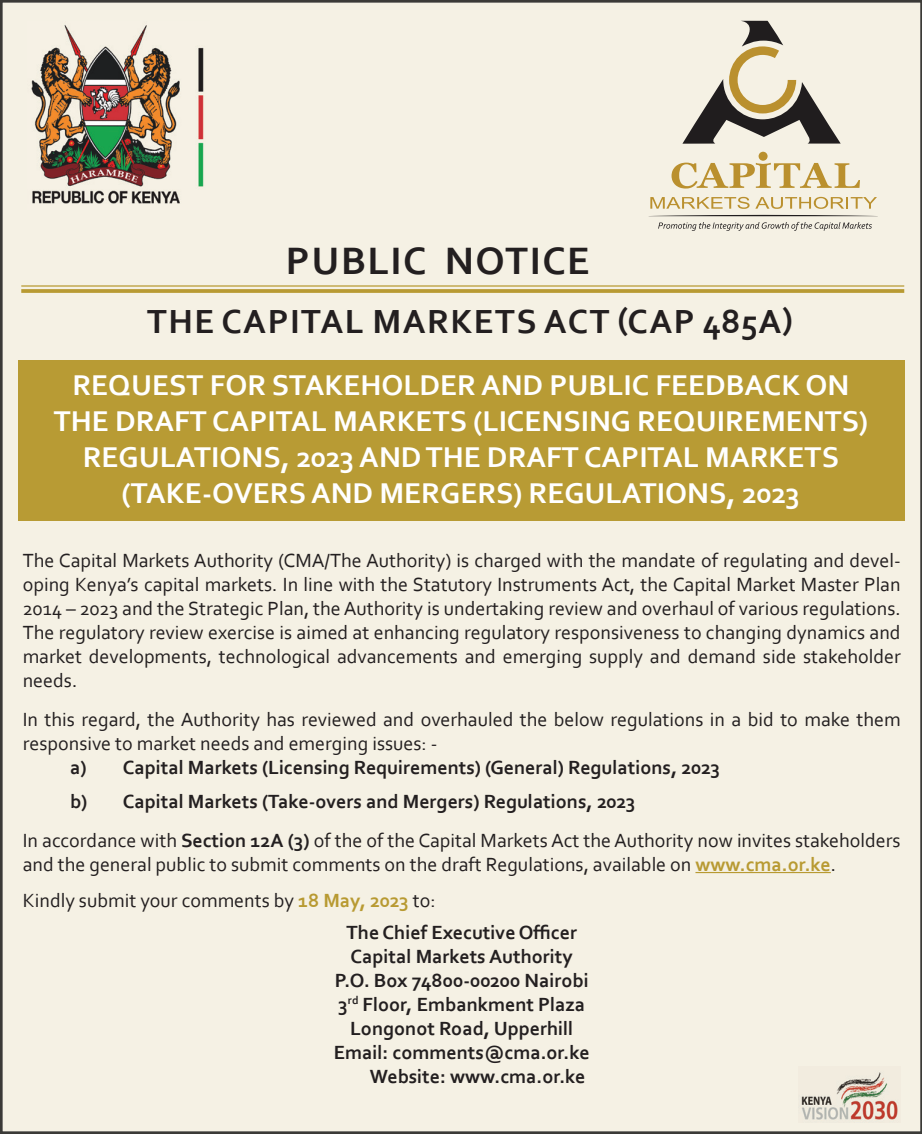
<style>
.page{position:relative;width:922px;height:1134px;background:#fff}
.page>*{position:absolute;margin:0;border:0;box-sizing:border-box;transform-origin:0 0}
.t1{font:700 40px "Corbel";letter-spacing:.04em;color:#231f20}
.t2{font:700 35px "Corbel";letter-spacing:.04em;color:#231f20}
.t3{font:700 30px/36px "Corbel";color:#fff;text-align:center}
.t4{font:20px/24px "Corbel";color:#231f20}
.t5{font:700 20px/34px "Corbel";color:#231f20}
.s1{font-weight:700}
.s2{font-weight:700;color:#b89a32}
</style>
<div class="page">
<div style="left:0;top:0;width:921px;height:1134px;background:#f5f1e4"></div>
<img style="left:798px;top:1067px;width:102px;height:56px">
<svg style="left:650px;top:197px;width:99px;height:12px"></svg>
<svg style="left:755px;top:197px;width:121px;height:12px"></svg>
<div style="left:758px;top:152px;width:9px;height:9px;background:#ba902e;border-radius:50%"></div>
<svg style="left:671px;top:163px;width:188px;height:26px;background:#dfcea3"></svg>
<svg style="left:648px;top:215px;width:229px;height:1px"></svg>
<svg style="left:682px;top:21px;width:158px;height:123px;background:#c2bcac"></svg>
<svg style="left:658px;top:222px;width:213px;height:9px;background:#cbc7bd"></svg>
<img style="left:27px;top:21px;width:182px;height:188px">
<hr style="left:695px;top:872px;width:135px;height:1px;background:#b89a32">
<div style="left:18px;top:361px;width:886px;height:160px;background:#b89b34"></div>
<hr style="left:21px;top:285px;width:883px;height:2px;background:#b89a32">
<svg style="left:21px;top:289px;width:883px;height:4px;background:#bb9f3c"></svg>
<h1 class="t1" style="left:286px;top:236px;width:305px">PUBLIC NOTICE</h1>
<h2 class="t2" style="left:147px;top:300px;width:647px">THE CAPITAL MARKETS ACT (CAP 485A)</h2>
<h3 class="t3" style="left:54px;top:366px;width:815px">REQUEST FOR STAKEHOLDER AND PUBLIC FEEDBACK ON THE DRAFT CAPITAL MARKETS (LICENSING REQUIREMENTS)<br>REGULATIONS, 2023 AND THE DRAFT CAPITAL MARKETS (TAKE-OVERS AND MERGERS) REGULATIONS, 2023</h3>
<p class="t4" style="left:23px;top:547px;width:879px;text-align:justify">The Capital Markets Authority (CMA/The Authority) is charged with the mandate of regulating and devel&shy;oping Kenya’s capital markets. In line with the Statutory Instruments Act, the Capital Market Master Plan 2014 – 2023 and the Strategic Plan, the Authority is undertaking review and overhaul of various regulations.<br>The regulatory review exercise is aimed at enhancing regulatory responsiveness to changing dynamics and market developments, technological advancements and emerging supply and demand side stakeholder needs.</p>
<p class="t4" style="left:23px;top:706px;width:879px">In this regard, the Authority has reviewed and overhauled the below regulations in a bid to make them responsive to market needs and emerging issues: -</p>
<p class="t5" style="left:70px;top:749px;width:651px">a) Capital Markets (Licensing Requirements) (General) Regulations, 2023 b) Capital Markets (Take-overs and Mergers) Regulations, 2023</p>
<p class="t4" style="left:23px;top:827px;width:879px">In accordance with <span class="s1">Section 12A (3)</span> of the of the Capital Markets Act the Authority now invites stakeholders and the general public to submit comments on the draft Regulations, available on <span class="s2">www.cma.or.ke</span>.</p>
<p class="t4" style="left:346px;top:884px;width:232px;line-height:31.5px;text-indent:-323px">Kindly submit your comments by <span class="s2">18 May, 2023</span> to:<br><span class="s1">The Chief Executive Officer</span></p>
<p class="t5" style="left:350px;top:938px;width:224px">Capital Markets Authority</p>
<p class="t5" style="left:335px;top:962px;width:255px">P.O. Box 74800-00200 Nairobi</p>
<p class="t5" style="left:338px;top:986px;width:248px">3<sup>rd</sup> Floor, Embankment Plaza</p>
<p class="t5" style="left:350px;top:1010px;width:224px">Longonot Road, Upperhill</p>
<p class="t5" style="left:334px;top:1034px;width:257px">Email: comments@cma.or.ke</p>
<p class="t5" style="left:370px;top:1058px;width:217px">Website: www.cma.or.ke</p>
</div>
